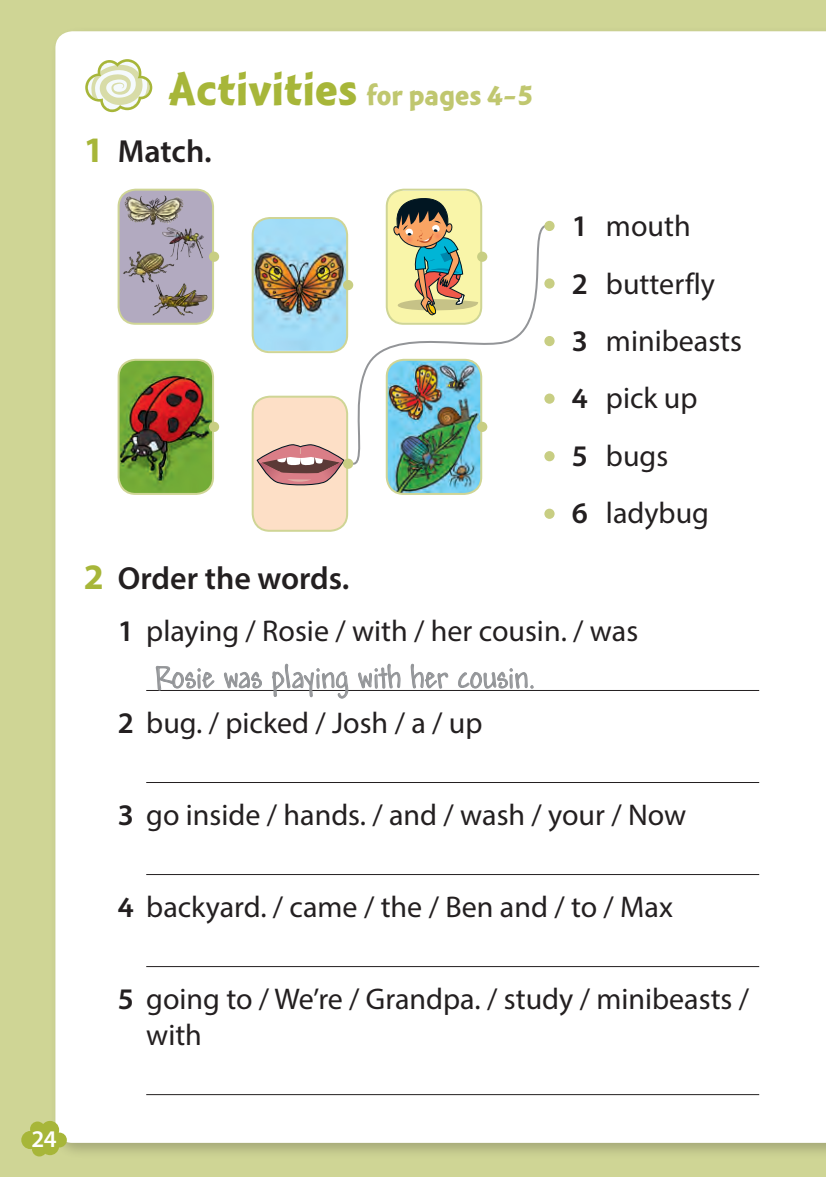
<style>
.page{position:relative;width:826px;height:1177px;background:#fff}
.page>*{position:absolute;margin:0;border:0;box-sizing:border-box;transform-origin:0 0}
.t1{font:34px "Andy Std";color:#939598}
.t2{font:600 32px "Myriad Pro";color:#231f20}
.t3{font:30px/57.4px "Myriad Pro";color:#231f20}
.t4{font:30px "Montara Bold Gothic";color:#c0c76f}
.t5{font:600 24px "Myriad Pro";color:#fff}
.s1{font-size:48px;color:#a7b639}
.s2{font-weight:700;font-size:36px;color:#a7b639}
.s3{font-weight:600}
.s4{font-family:"Myriad Infant UKOUP";font-weight:600}
</style>
<div class="page">
<div style="left:0;top:0;width:825px;height:1177px;background:#cfd595"></div>
<div style="left:50px;top:26px;width:775px;height:1133px;background:#231f20;opacity:.25"></div>
<div style="left:55px;top:31px;width:770px;height:1111px;background:#fff"></div>
<svg style="left:84px;top:58px;width:70px;height:56px;background:#e6ebce"></svg>
<svg style="left:21px;top:1120px;width:46px;height:36px"></svg>
<div style="left:346px;top:218px;width:209px;height:248px;background:#fff"></div>
<img style="left:118px;top:192px;width:95px;height:129px">
<div style="left:117px;top:189px;width:97px;height:136px;border:2px solid #cfd595;border-radius:17px"></div>
<div style="left:209px;top:252px;width:10px;height:10px;background:#c8ce83;border-radius:50%"></div>
<img style="left:118px;top:360px;width:95px;height:134px">
<div style="left:117px;top:359px;width:97px;height:136px;border:2px solid #cfd595;border-radius:17px"></div>
<div style="left:209px;top:422px;width:10px;height:10px;background:#c8ce83;border-radius:50%"></div>
<svg style="left:386px;top:192px;width:95px;height:131px;background:#c1be8c"></svg>
<div style="left:385px;top:189px;width:97px;height:136px;border:2px solid #cfd595;border-radius:17px"></div>
<div style="left:477px;top:252px;width:10px;height:10px;background:#c8ce83;border-radius:50%"></div>
<img style="left:386px;top:360px;width:95px;height:133px">
<div style="left:385px;top:359px;width:97px;height:136px;border:2px solid #cfd595;border-radius:17px"></div>
<div style="left:477px;top:422px;width:10px;height:10px;background:#c8ce83;border-radius:50%"></div>
<img style="left:252px;top:218px;width:95px;height:133px">
<div style="left:251px;top:217px;width:97px;height:136px;border:2px solid #cfd595;border-radius:17px"></div>
<div style="left:343px;top:280px;width:10px;height:10px;background:#c8ce83;border-radius:50%"></div>
<svg style="left:252px;top:397px;width:95px;height:134px;background:#eac7b4"></svg>
<div style="left:251px;top:396px;width:97px;height:136px;border:2px solid #cfd595;border-radius:17px"></div>
<div style="left:343px;top:458px;width:10px;height:11px;background:#c8ce83;border-radius:50%"></div>
<div style="left:544px;top:221px;width:10px;height:10px;background:#c8ce83;border-radius:50%"></div>
<div style="left:544px;top:278px;width:10px;height:11px;background:#c8ce83;border-radius:50%"></div>
<div style="left:544px;top:336px;width:10px;height:10px;background:#c8ce83;border-radius:50%"></div>
<div style="left:544px;top:393px;width:10px;height:11px;background:#c8ce83;border-radius:50%"></div>
<div style="left:544px;top:451px;width:10px;height:10px;background:#c8ce83;border-radius:50%"></div>
<div style="left:544px;top:508px;width:10px;height:11px;background:#c8ce83;border-radius:50%"></div>
<hr style="left:146px;top:690px;width:612px;height:1px;background:#231f20">
<svg style="left:156px;top:666px;width:58px;height:25px"></svg>
<svg style="left:224px;top:671px;width:38px;height:17px"></svg>
<svg style="left:272px;top:646px;width:76px;height:53px;background:#eceded"></svg>
<svg style="left:358px;top:663px;width:42px;height:26px"></svg>
<svg style="left:410px;top:663px;width:38px;height:26px"></svg>
<svg style="left:458px;top:620px;width:75px;height:72px;background:#f3f3f4"></svg>
<hr style="left:146px;top:782px;width:612px;height:1px;background:#231f20">
<hr style="left:146px;top:874px;width:612px;height:1px;background:#231f20">
<hr style="left:146px;top:966px;width:612px;height:1px;background:#231f20">
<hr style="left:146px;top:1094px;width:612px;height:1px;background:#231f20">
<p class="t4" style="left:169px;top:78px;width:365px"><span class="s1">Activities</span> for pages 4–5</p>
<p class="t2" style="left:84px;top:131px;width:129px"><span class="s2">1</span> Match.</p>
<p class="t3" style="left:571px;top:197px;width:171px"><span class="s3">1</span> mouth<br><span class="s3">2</span> butterfly<br><span class="s4">3</span> minibeasts<br><span class="s4">4</span> pick up<br><span class="s4">5</span> bugs<br><span class="s4">6</span> ladybug</p>
<p class="t2" style="left:84px;top:558px;width:267px"><span class="s2">2</span> Order the words.</p>
<p class="t3" style="left:118px;top:601px;width:521px"><span class="s3">1</span> playing / Rosie / with / her cousin. / was</p>
<p class="t1" style="left:155px;top:658px;width:380px">Rosie was playing with her cousin.</p>
<p class="t3" style="left:118px;top:693px;width:366px"><span class="s3">2</span> bug. / picked / Josh / a / up</p>
<p class="t3" style="left:118px;top:785px;width:569px"><span class="s4">3</span> go inside / hands. / and / wash / your / Now</p>
<p class="t3" style="left:118px;top:877px;width:556px"><span class="s4">4</span> backyard. / came / the / Ben and / to / Max</p>
<p class="t3" style="left:146px;top:980px;width:604px;line-height:36px;text-indent:-28px"><span class="s3">5</span> going to / We’re / Grandpa. / study / minibeasts / with</p>
<p class="t5" style="left:32px;top:1123px;width:27px">24</p>
</div>
